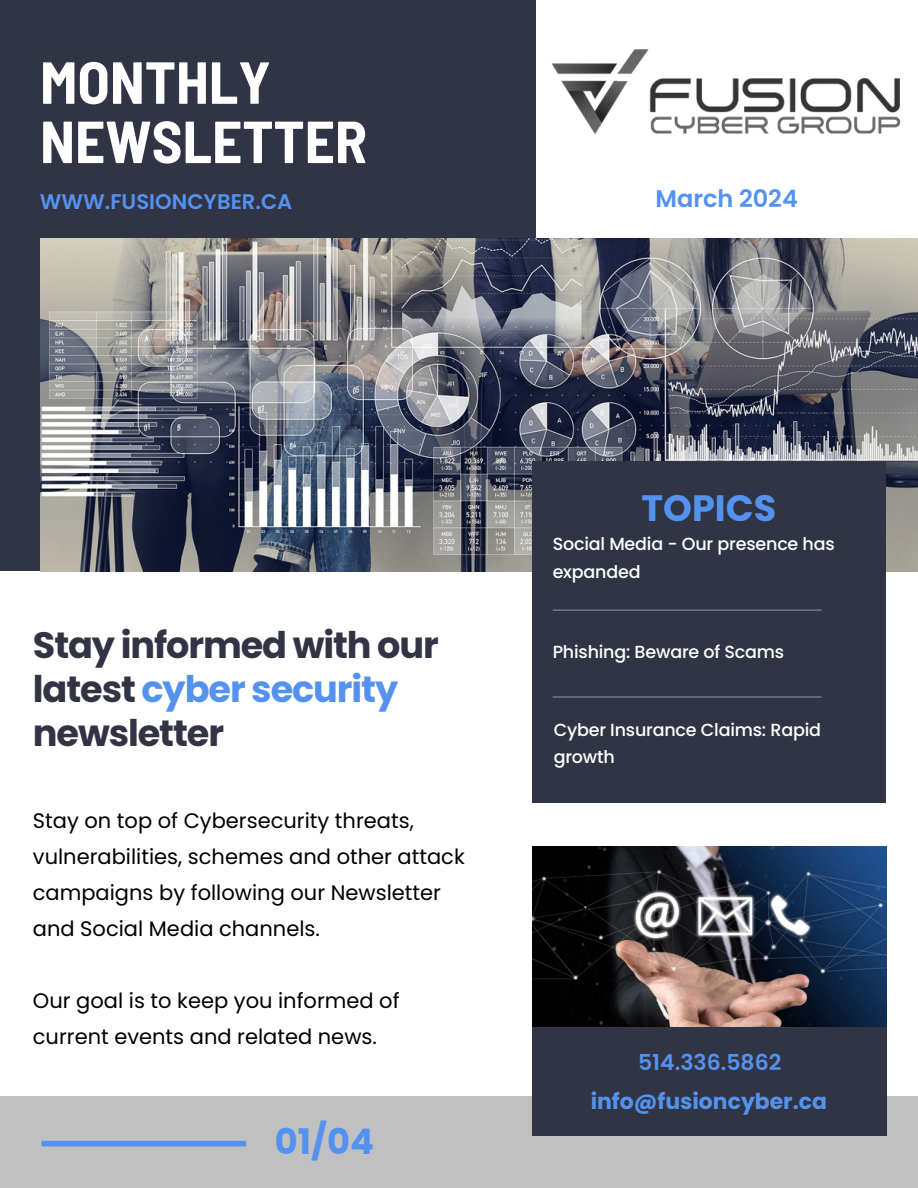
<style>
.page{position:relative;width:918px;height:1188px;background:#fff}
.page>*{position:absolute;margin:0;border:0;box-sizing:border-box;transform-origin:0 0}
.t1{font:700 semi-condensed 59.25px/59.2px "Barlow";color:#fff}
.t2{font:700 36.75px/43.8px "Poppins";letter-spacing:-.03em;color:#313444}
.t3{font:700 36.75px "Poppins";color:#5492ef}
.t4{font:700 35.25px "Poppins";color:#5492ef}
.t5{font:600 24px "Poppins";color:#5492ef}
.t6{font:700 21.9px "Poppins";color:#5492ef}
.t7{font:600 21.9px "Poppins";color:#5492ef}
.t8{font:600 21.15px "Poppins";color:#5492ef}
.t9{font:21px/36px "Poppins";color:#000}
.t10{font:500 17.55px/27.9px "Poppins";letter-spacing:-.01em;color:#fff}
.s1{color:#5492ef}
</style>
<div class="page">
<div style="left:0;top:0;width:535px;height:571px;background:#313444"></div>
<img style="left:40px;top:238px;width:878px;height:333px">
<div style="left:532px;top:462px;width:354px;height:341px;background:#313444"></div>
<div style="left:0;top:1096px;width:918px;height:92px;background:#c0c0c0"></div>
<div style="left:532px;top:1026px;width:355px;height:110px;background:#313444"></div>
<img style="left:532px;top:847px;width:355px;height:180px">
<hr style="left:553px;top:610px;width:268px;height:1px;background:#7c93a4">
<hr style="left:553px;top:696px;width:268px;height:2px;background:#7c93a4">
<div style="left:42px;top:1141px;width:204px;height:5px;background:#5492ef"></div>
<img style="left:535px;top:45px;width:366px;height:94px">
<p class="t1" style="left:40px;top:51px;width:329px">MONTHLY<br>NEWSLETTER</p>
<h6 class="t8" style="left:40px;top:187px;width:254px">WWW.FUSIONCYBER.CA</h6>
<h3 class="t5" style="left:656px;top:182px;width:144px">March 2024</h3>
<p class="t3" style="left:642px;top:482px;width:136px">TOPICS</p>
<p class="t2" style="left:33px;top:623px;width:407px">Stay informed with our latest <span class="s1">cyber security </span>newsletter</p>
<p class="t9" style="left:33px;top:802px;width:433px">Stay on top of Cybersecurity threats, vulnerabilities, schemes and other attack campaigns by following our Newsletter and Social Media channels.</p>
<h4 class="t9" style="left:33px;top:982px;width:368px">Our goal is to keep you informed of current events and related news.</h4>
<h2 class="t4" style="left:275px;top:1117px;width:101px">01/04</h2>
<p class="t10" style="left:553px;top:530px;width:284px">Social Media - Our presence has expanded</p>
<h4 class="t10" style="left:553px;top:638px;width:233px">Phishing: Beware of Scams</h4>
<h2 class="t10" style="left:554px;top:716px;width:269px;line-height:27px">Cyber Insurance Claims: Rapid growth</h2>
<h6 class="t7" style="left:638px;top:1047px;width:145px">514.336.5862</h6>
<h4 class="t6" style="left:591px;top:1086px;width:238px">info@fusioncyber.ca</h4>
</div>
